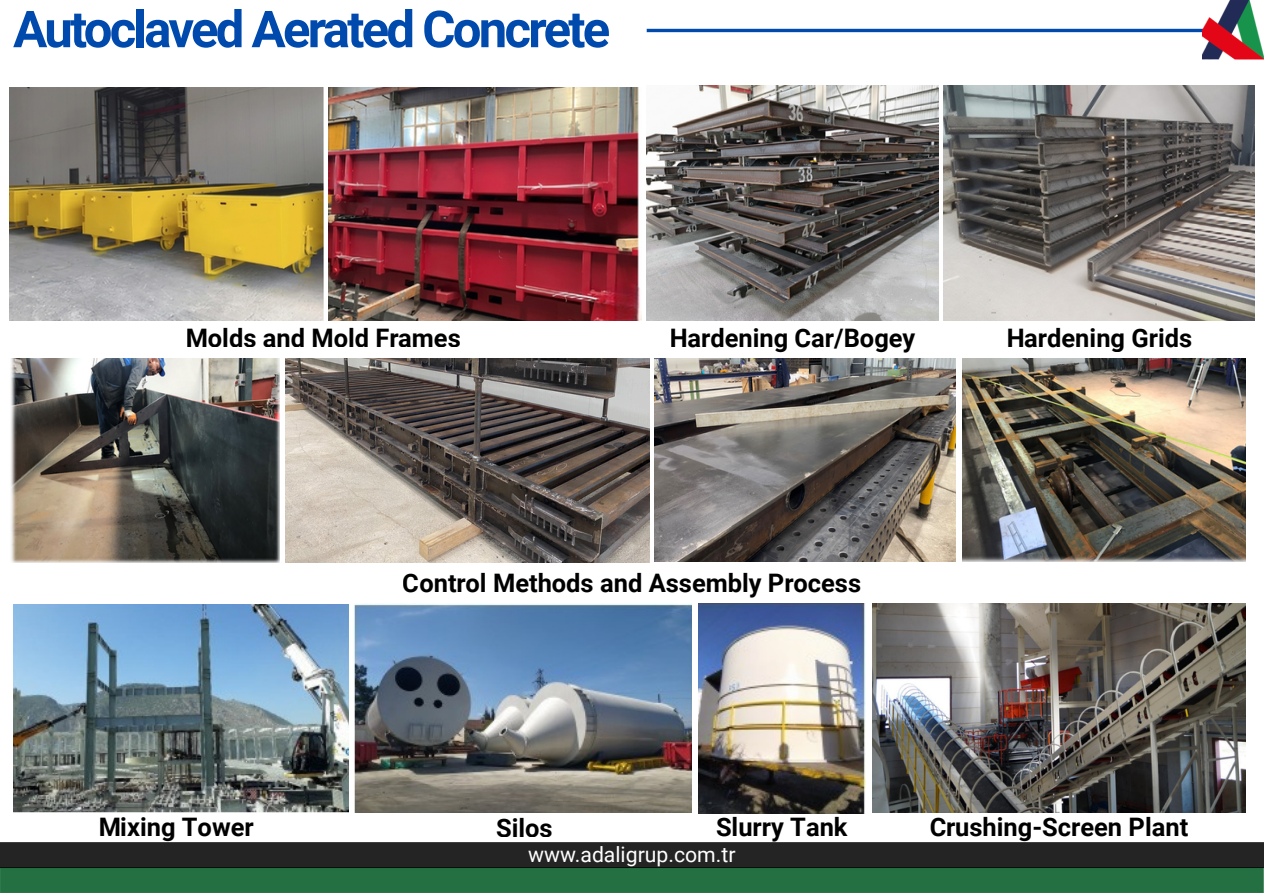
<style>
.page{position:relative;width:1264px;height:894px;background:#fff}
.page>*{position:absolute;margin:0;border:0;box-sizing:border-box;transform-origin:0 0}
.t1{font:700 51px "Roboto";letter-spacing:-.055em;color:#004aad}
.t2{font:700 25.5px "Roboto";color:#000}
.t3{font:21.15px "Roboto";color:#fff}
</style>
<div class="page">
<img style="left:13px;top:604px;width:335px;height:208px">
<img style="left:872px;top:603px;width:373px;height:209px">
<img style="left:354px;top:603px;width:337px;height:209px">
<img style="left:11px;top:358px;width:269px;height:204px">
<img style="left:285px;top:358px;width:364px;height:204px">
<img style="left:9px;top:87px;width:314px;height:234px">
<img style="left:944px;top:86px;width:310px;height:235px">
<img style="left:329px;top:87px;width:312px;height:234px">
<hr style="left:646px;top:29px;width:572px;height:3px;background:#004aad">
<div style="left:0;top:866px;width:1263px;height:26px;background:#247042"></div>
<div style="left:0;top:841px;width:1263px;height:26px;background:#242424"></div>
<img style="left:698px;top:603px;width:167px;height:210px">
<img style="left:646px;top:85px;width:292px;height:235px">
<img style="left:962px;top:358px;width:283px;height:203px">
<img style="left:654px;top:358px;width:301px;height:203px">
<img style="left:1201px;top:0;width:62px;height:60px">
<h1 class="t1" style="left:13px;top:0;width:598px">Autoclaved Aerated Concrete</h1>
<p class="t2" style="left:186px;top:323px;width:277px">Molds and Mold Frames</p>
<p class="t2" style="left:1006px;top:323px;width:187px">Hardening Grids</p>
<p class="t2" style="left:669px;top:323px;width:247px">Hardening Car/Bogey</p>
<p class="t2" style="left:403px;top:568px;width:460px">Control Methods and Assembly Process</p>
<p class="t2" style="left:98px;top:812px;width:157px">Mixing Tower</p>
<p class="t2" style="left:496px;top:812px;width:58px">Silos</p>
<p class="t2" style="left:929px;top:812px;width:260px">Crushing-Screen Plant</p>
<p class="t2" style="left:716px;top:812px;width:133px">Slurry Tank</p>
<p class="t3" style="left:528px;top:842px;width:209px">www.adaligrup.com.tr</p>
</div>
